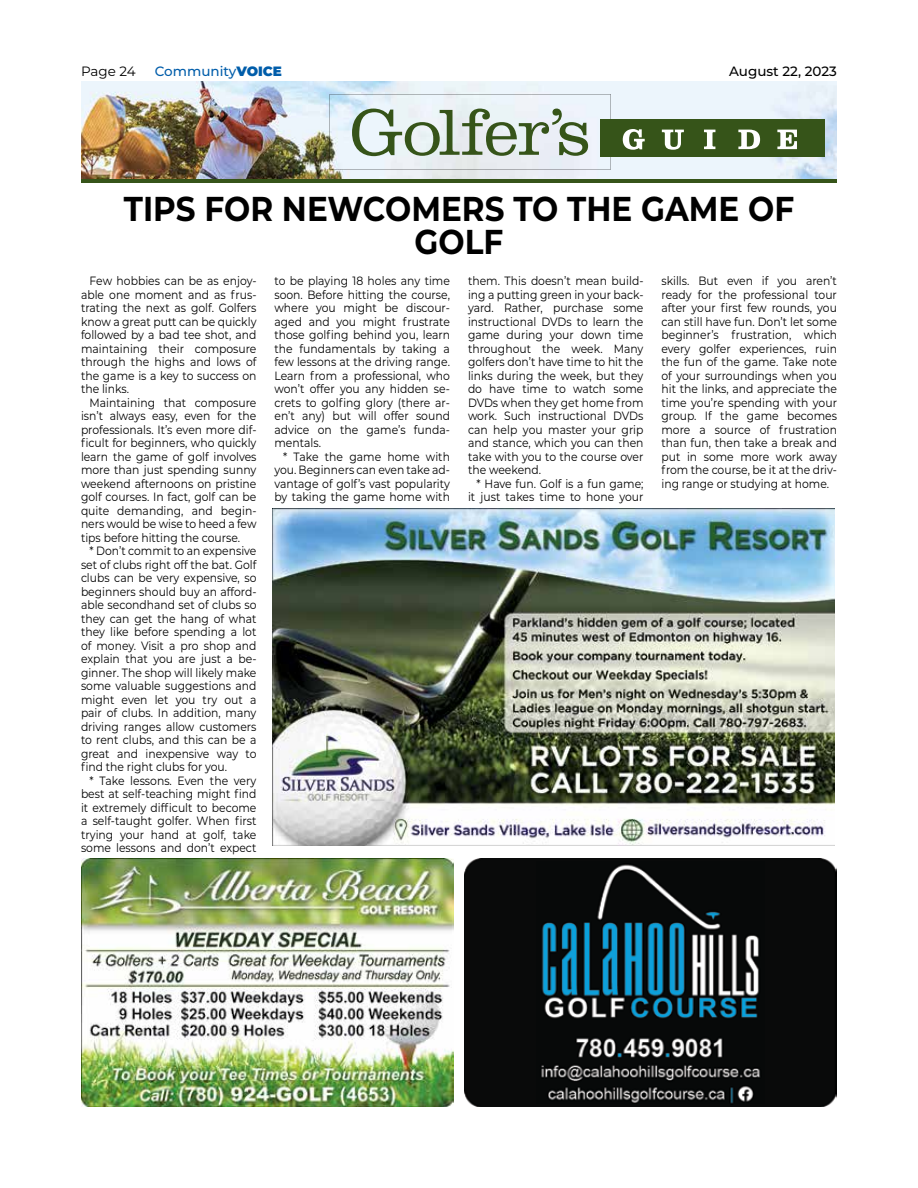
<style>
.page{position:relative;width:918px;height:1188px;background:#fff}
.page>*{position:absolute;margin:0;border:0;box-sizing:border-box;transform-origin:0 0}
.t1{font:700 34.5px/33px "Montserrat";color:#000;text-align:center;scale:.9 1}
.t2{font:500 13.5px "Montserrat";color:#005daa}
.t3{font:500 13.5px "Montserrat";color:#000}
.t4{font:13.5px "Montserrat";letter-spacing:-.01em;color:#000}
.t5{font:12px/13.5px "Montserrat";color:#000;text-align:justify;scale:.9 1}
.s1{font-weight:900}
</style>
<div class="page">
<img style="left:81px;top:859px;width:373px;height:248px">
<img style="left:464px;top:859px;width:373px;height:248px">
<img style="left:273px;top:508px;width:562px;height:338px">
<img style="left:81px;top:81px;width:756px;height:98px">
<svg style="left:329px;top:94px;width:282px;height:76px;background:#c9d4d0"></svg>
<div style="left:600px;top:120px;width:224px;height:37px;background:#365419"></div>
<svg style="left:623px;top:129px;width:22px;height:21px"></svg>
<svg style="left:662px;top:130px;width:22px;height:20px"></svg>
<svg style="left:704px;top:130px;width:11px;height:19px"></svg>
<svg style="left:738px;top:130px;width:22px;height:19px"></svg>
<svg style="left:777px;top:130px;width:20px;height:19px"></svg>
<hr style="left:81px;top:179px;width:756px;height:4px;background:#365419">
<p class="t4" style="left:81px;top:62px;width:56px">Page 24</p>
<p class="t2" style="left:155px;top:62px;width:129px">Community<span class="s1">VOICE</span></p>
<p class="t3" style="left:729px;top:62px;width:109px">August 22, 2023</p>
<h1 class="t1" style="left:124px;top:190px;width:738px">TIPS FOR N EWCOMERS TO THE GAME OF<br>GOLF</h1>
<p class="t5" style="left:81px;top:274px;width:197px;text-indent:9px">Few hobbies can be as enjoy&shy;able one moment and as frus&shy;trating the next as golf. Golfers know a great putt can be quickly followed by a bad tee shot, and maintaining their composure through the highs and lows of the game is a key to success on the links.</p>
<p class="t5" style="left:81px;top:395px;width:197px;text-indent:9px">Maintaining that composure isn’t always easy, even for the professionals. It’s even more dif&shy;ficult for beginners, who quickly learn the game of golf involves more than just spending sunny weekend afternoons on pristine golf courses. In fact, golf can be quite demanding, and begin&shy;ners would be wise to heed a few tips before hitting the course.</p>
<p class="t5" style="left:81px;top:544px;width:197px;text-indent:9px">* Don’t commit to an expensive set of clubs right off the bat. Golf clubs can be very expensive, so beginners should buy an afford&shy;able secondhand set of clubs so they can get the hang of what they like before spending a lot of money. Visit a pro shop and explain that you are just a be&shy;ginner. The shop will likely make some valuable suggestions and might even let you try out a pair of clubs. In addition, many driving ranges allow customers to rent clubs, and this can be a great and inexpensive way to find the right clubs for you.</p>
<p class="t5" style="left:81px;top:773px;width:197px;text-indent:9px">* Take lessons. Even the very best at self-teaching might find it extremely difficult to become a self-taught golfer. When first trying your hand at golf, take some lessons and don’t expect</p>
<p class="t5" style="left:662px;top:274px;width:197px">skills. But even if you aren’t ready for the professional tour after your first few rounds, you can still have fun. Don’t let some beginner’s frustration, which every golfer experiences, ruin the fun of the game. Take note of your surroundings when you hit the links, and appreciate the time you’re spending with your group. If the game becomes more a source of frustration than fun, then take a break and put in some more work away from the course, be it at the driv&shy;ing range or studying at home.</p>
<p class="t5" style="left:468px;top:274px;width:197px">them. This doesn’t mean build&shy;ing a putting green in your back&shy;yard. Rather, purchase some instructional DVDs to learn the game during your down time throughout the week. Many golfers don’t have time to hit the links during the week, but they do have time to watch some DVDs when they get home from work. Such instructional DVDs can help you master your grip and stance, which you can then take with you to the course over the weekend.</p>
<p class="t5" style="left:468px;top:476px;width:197px;text-align:right">* Have fun. Golf is a fun game; it just takes time to hone your</p>
<p class="t5" style="left:274px;top:274px;width:197px">to be playing 18 holes any time soon. Before hitting the course, where you might be discour&shy;aged and you might frustrate those golfing behind you, learn the fundamentals by taking a few lessons at the driving range.<br>Learn from a professional, who won’t offer you any hidden se&shy;crets to golfing glory (there ar&shy;en’t any) but will offer sound advice on the game’s funda&shy;mentals.</p>
<p class="t5" style="left:274px;top:449px;width:197px;text-indent:9px">* Take the game home with you. Beginners can even take ad&shy;vantage of golf’s vast popularity by taking the game home with</p>
</div>
